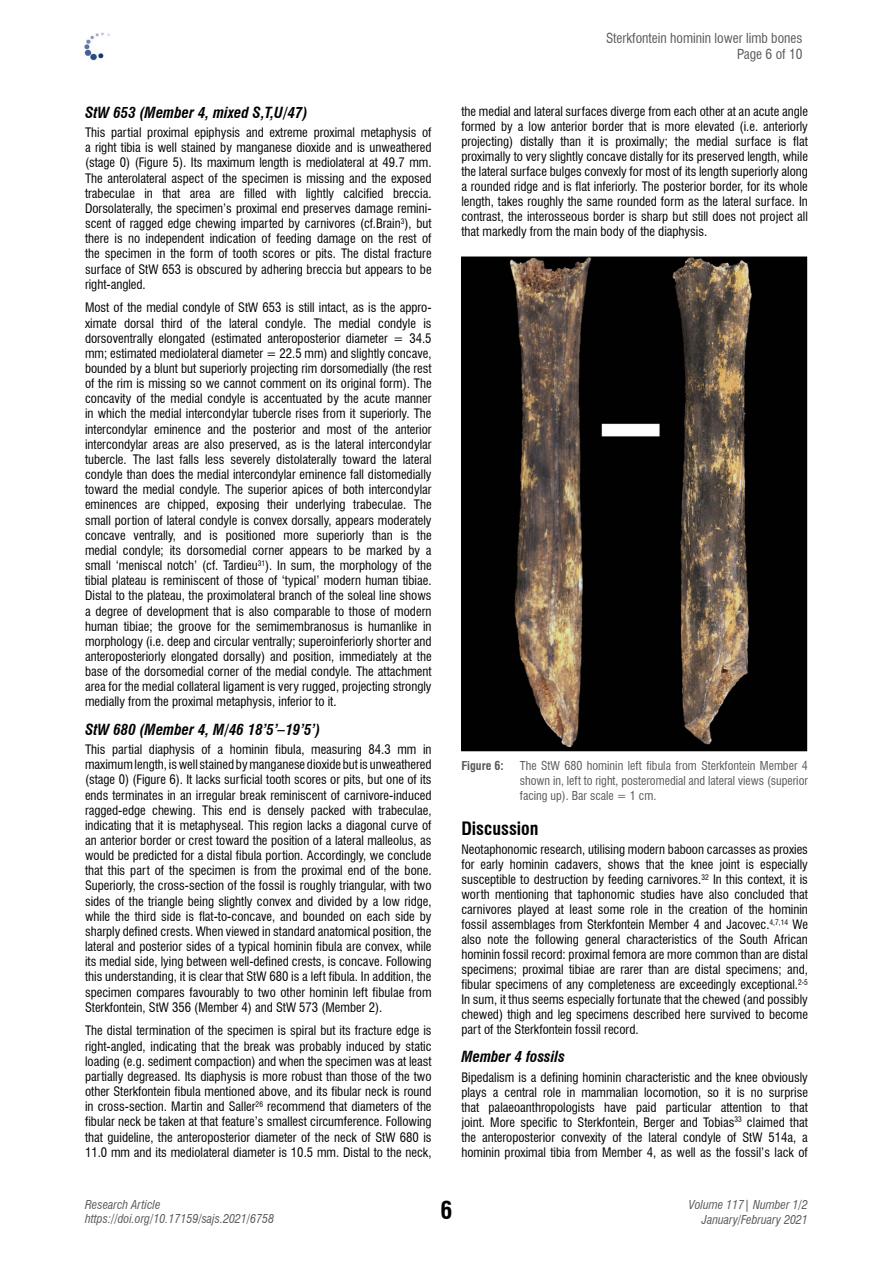
<style>
.page{position:relative;width:893px;height:1263px;background:#fff}
.page>*{position:absolute;margin:0;border:0;box-sizing:border-box;transform-origin:0 0}
.t1{font:700 condensed 24px "Swiss 721 BT";color:#000}
.Heading_1{font:700 condensed 18px "Swiss 721 BT";color:#000}
.Heading_2{font:italic 700 condensed 15px "Swiss 721 BT";color:#000}
.t2{font:condensed 13.5px/16.2px "Swiss 721 BT";color:#58595b;text-align:right}
.BODY{font:condensed 12.75px/15.1px "Swiss 721 BT";color:#000;text-align:justify}
.FIG_caption{font:condensed 12px/15px "Swiss 721 BT";color:#58595b;text-align:justify}
.t3{font:italic condensed 12px/14.4px "Swiss 721 BT";color:#58595b;text-align:right}
.FIG_caption-2{font:700 condensed 12px "Swiss 721 BT";color:#58595b}
</style>
<div class="page">
<img style="left:84px;top:32px;width:26px;height:29px">
<img style="left:463px;top:259px;width:342px;height:490px">
<p class="t2" style="left:606px;top:30px;width:198px">Sterkfontein hominin lower limb bones<br>Page 6 of 10</p>
<p class="Heading_2" style="left:85px;top:103px;width:224px">StW 653 (Member 4, mixed S,T,U/47)</p>
<p class="BODY" style="left:85px;top:125px;width:348px">This partial proximal epiphysis and extreme proximal metaphysis of a right tibia is well stained by manganese dioxide and is unweathered (stage 0) (Figure 5). Its maximum length is mediolateral at 49.7 mm.<br>The anterolateral aspect of the specimen is missing and the exposed trabeculae in that area are filled with lightly calcified breccia.<br>Dorsolaterally, the specimen’s proximal end preserves damage remini&shy;scent of ragged edge chewing imparted by carnivores (cf.Brain<sup>3</sup>), but there is no independent indication of feeding damage on the rest of the specimen in the form of tooth scores or pits. The distal fracture surface of StW 653 is obscured by adhering breccia but appears to be right-angled.</p>
<p class="BODY" style="left:85px;top:300px;width:348px">Most of the medial condyle of StW 653 is still intact, as is the appro&shy;ximate dorsal third of the lateral condyle. The medial condyle is dorsoventrally elongated (estimated anteroposterior diameter = 34.5 mm; estimated mediolateral diameter = 22.5 mm) and slightly concave, bounded by a blunt but superiorly projecting rim dorsomedially (the rest of the rim is missing so we cannot comment on its original form). The concavity of the medial condyle is accentuated by the acute manner in which the medial intercondylar tubercle rises from it superiorly. The intercondylar eminence and the posterior and most of the anterior intercondylar areas are also preserved, as is the lateral intercondylar tubercle. The last falls less severely distolaterally toward the lateral condyle than does the medial intercondylar eminence fall distomedially toward the medial condyle. The superior apices of both intercondylar eminences are chipped, exposing their underlying trabeculae. The small portion of lateral condyle is convex dorsally, appears moderately concave ventrally, and is positioned more superiorly than is the medial condyle; its dorsomedial corner appears to be marked by a small ‘meniscal notch’ (cf. Tardieu<sup>31</sup>). In sum, the morphology of the tibial plateau is reminiscent of those of ‘typical’ modern human tibiae.<br>Distal to the plateau, the proximolateral branch of the soleal line shows a degree of development that is also comparable to those of modern human tibiae; the groove for the semimembranosus is humanlike in morphology (i.e. deep and circular ventrally; superoinferiorly shorter and anteroposteriorly elongated dorsally) and position, immediately at the base of the dorsomedial corner of the medial condyle. The attachment area for the medial collateral ligament is very rugged, projecting strongly medially from the proximal metaphysis, inferior to it.</p>
<p class="Heading_2" style="left:85px;top:720px;width:237px">StW 680 (Member 4, M/46 18’5’–19’5’)</p>
<p class="BODY" style="left:85px;top:742px;width:348px">This partial diaphysis of a hominin fibula, measuring 84.3 mm in maximum length, is well stained by manganese dioxide but is unweathered (stage 0) (Figure 6). It lacks surficial tooth scores or pits, but one of its ends terminates in an irregular break reminiscent of carnivore-induced ragged-edge chewing. This end is densely packed with trabeculae, indicating that it is metaphyseal. This region lacks a diagonal curve of an anterior border or crest toward the position of a lateral malleolus, as would be predicted for a distal fibula portion. Accordingly, we conclude that this part of the specimen is from the proximal end of the bone.<br>Superiorly, the cross-section of the fossil is roughly triangular, with two sides of the triangle being slightly convex and divided by a low ridge, while the third side is flat-to-concave, and bounded on each side by sharply defined crests. When viewed in standard anatomical position, the lateral and posterior sides of a typical hominin fibula are convex, while its medial side, lying between well-defined crests, is concave. Following this understanding, it is clear that StW 680 is a left fibula. In addition, the specimen compares favourably to two other hominin left fibulae from Sterkfontein, StW 356 (Member 4) and StW 573 (Member 2).</p>
<p class="BODY" style="left:85px;top:1023px;width:348px">The distal termination of the specimen is spiral but its fracture edge is right-angled, indicating that the break was probably induced by static loading (e.g. sediment compaction) and when the specimen was at least partially degreased. Its diaphysis is more robust than those of the two other Sterkfontein fibula mentioned above, and its fibular neck is round in cross-section. Martin and Saller<sup>26</sup> recommend that diameters of the fibular neck be taken at that feature’s smallest circumference. Following that guideline, the anteroposterior diameter of the neck of StW 680 is 11.0 mm and its mediolateral diameter is 10.5 mm. Distal to the neck,</p>
<p class="BODY" style="left:461px;top:104px;width:348px">the medial and lateral surfaces diverge from each other at an acute angle formed by a low anterior border that is more elevated (i.e. anteriorly projecting) distally than it is proximally; the medial surface is flat proximally to very slightly concave distally for its preserved length, while the lateral surface bulges convexly for most of its length superiorly along a rounded ridge and is flat inferiorly. The posterior border, for its whole length, takes roughly the same rounded form as the lateral surface. In contrast, the interosseous border is sharp but still does not project all that markedly from the main body of the diaphysis.</p>
<p class="FIG_caption-2" style="left:461px;top:759px;width:44px">Figure 6:</p>
<p class="FIG_caption" style="left:520px;top:758px;width:290px">The StW 680 hominin left fibula from Sterkfontein Member 4 shown in, left to right, posteromedial and lateral views (superior facing up). Bar scale = 1 cm.</p>
<p class="Heading_1" style="left:461px;top:817px;width:79px">Discussion</p>
<p class="BODY" style="left:461px;top:842px;width:348px">Neotaphonomic research, utilising modern baboon carcasses as proxies for early hominin cadavers, shows that the knee joint is especially susceptible to destruction by feeding carnivores.<sup>32</sup> In this context, it is worth mentioning that taphonomic studies have also concluded that carnivores played at least some role in the creation of the hominin fossil assemblages from Sterkfontein Member 4 and Jacovec.<sup>4,7,14</sup> We also note the following general characteristics of the South African hominin fossil record: proximal femora are more common than are distal specimens; proximal tibiae are rarer than are distal specimens; and, fibular specimens of any completeness are exceedingly exceptional.<sup>2-5<br></sup>In sum, it thus seems especially fortunate that the chewed (and possibly chewed) thigh and leg specimens described here survived to become part of the Sterkfontein fossil record.</p>
<p class="Heading_2" style="left:461px;top:1048px;width:105px">Member 4 fossils</p>
<p class="BODY" style="left:461px;top:1069px;width:348px">Bipedalism is a defining hominin characteristic and the knee obviously plays a central role in mammalian locomotion, so it is no surprise that palaeoanthropologists have paid particular attention to that joint. More specific to Sterkfontein, Berger and Tobias<sup>33</sup> claimed that the anteroposterior convexity of the lateral condyle of StW 514a, a hominin proximal tibia from Member 4, as well as the fossil’s lack of</p>
<p class="t3" style="left:85px;top:1197px;width:191px;text-align:left">Research Article https://doi.org/10.17159/sajs.2021/6758</p>
<h1 class="t1" style="left:440px;top:1195px;width:13px">6</h1>
<p class="t3" style="left:689px;top:1198px;width:121px">Volume 117| Number 1/2<br>January/February 2021</p>
</div>
